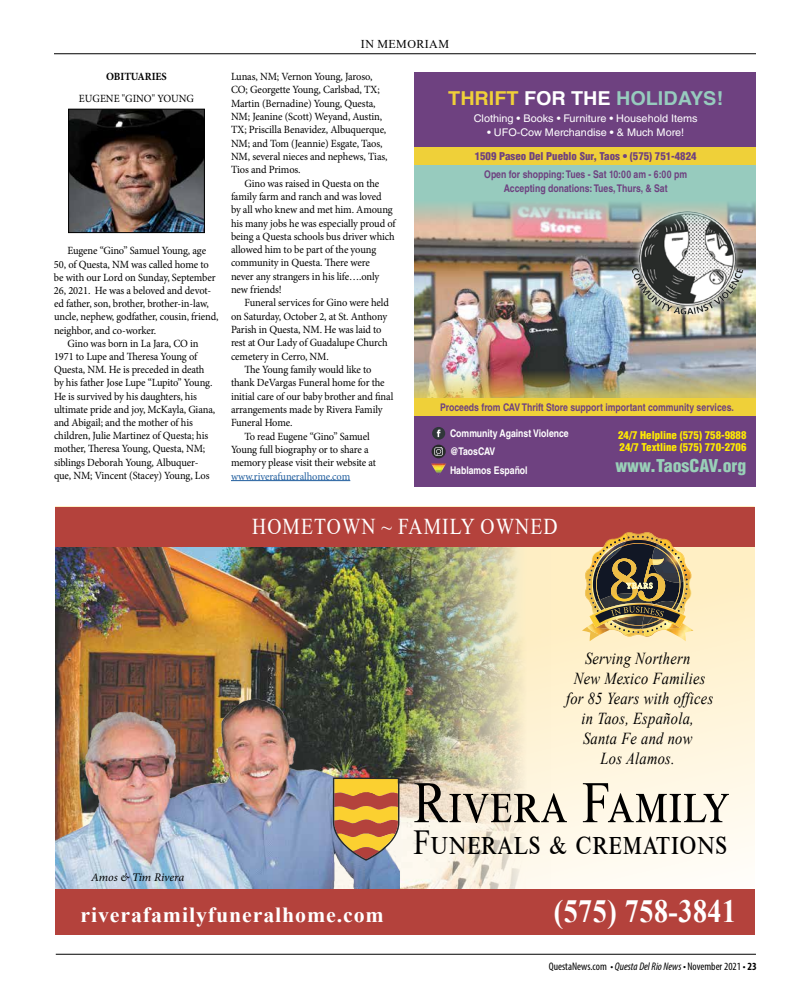
<style>
.page{position:relative;width:792px;height:1008px;background:#fff}
.page>*{position:absolute;margin:0;border:0;box-sizing:border-box;transform-origin:0 0}
.t1{font:58.9px "Times New Roman";letter-spacing:.02em;color:#000;scale:.87 1}
.t2{font:35.1px "Times New Roman";letter-spacing:.02em;color:#000;scale:.87 1}
.t3{font:700 32.4px "Times New Roman";letter-spacing:.02em;color:#fff;scale:.87 1}
.t4{font:22.6px "Times New Roman";letter-spacing:.055em;color:#fff;scale:.87 1}
.t5{font:700 21.5px "Times New Roman";letter-spacing:.04em;color:#fff}
.t6{font:700 19.2px "Helvetica";color:#97cbbe}
.t7{font:900 condensed 17.3px "Helvetica LT Std";color:#99d0b8}
.t8{font:italic 16.7px/20.1px "Times New Roman";letter-spacing:.02em;color:#000;text-align:center;scale:.87 1}
.t9{font:12px "Times New Roman";letter-spacing:.035em;color:#000}
.t10{font:italic 11.7px "Minion Pro";letter-spacing:-.015em;color:#000}
.t11{font:11px/13.3px "Minion Pro";letter-spacing:-.015em;color:#000;scale:.95 1}
.t12{font:condensed 11px "Myriad Pro";color:#000}
.t13{font:11px "Minion Pro";letter-spacing:-.005em;color:#215e9e;scale:.95 1}
.t14{font:700 11px "Minion Pro";letter-spacing:-.01em;color:#000;scale:.95 1}
.t15{font:700 10.5px/13.4px "Helvetica LT Std";color:#6e4180;text-align:center;scale:.82 1}
.t16{font:10.5px "Helvetica LT Std";color:#fff}
.t17{font:900 condensed 10.5px/12.7px "Helvetica LT Std";color:#ffea00}
.t18{font:900 condensed 10.5px "Helvetica LT Std";color:#6e4180}
.t19{font:700 10.5px "Helvetica LT Std";color:#fff;scale:.82 1}
.t20{font:700 10.5px "Helvetica LT Std";letter-spacing:-.02em;color:#fff;scale:.82 1}
.t21{font:7.8px "Minion Pro";letter-spacing:.08em;color:#fdf7c0}
.s1{color:#efd039}
.s2{color:#fff}
.s3{font-weight:700}
.s4{font-style:italic}
</style>
<div class="page">
<hr style="left:56px;top:954px;width:700px;height:1px;background:#000">
<hr style="left:54px;top:54px;width:702px;height:1px;background:#000">
<svg style="left:55px;top:506px;width:700px;height:384px"></svg>
<img style="left:55px;top:546px;width:495px;height:344px">
<div style="left:55px;top:507px;width:700px;height:39px;background:#b4423c"></div>
<img style="left:55px;top:697px;width:345px;height:193px">
<div style="left:55px;top:890px;width:700px;height:45px;background:#b4423c"></div>
<svg style="left:333px;top:778px;width:66px;height:83px;background:#c7904b"></svg>
<img style="left:582px;top:532px;width:111px;height:109px">
<div style="left:415px;top:72px;width:341px;height:414px;background:#6e4180"></div>
<img style="left:415px;top:226px;width:341px;height:143px">
<img style="left:414px;top:369px;width:342px;height:30px">
<div style="left:626px;top:206px;width:122px;height:113px;background:#fff;opacity:.75"></div>
<img style="left:630px;top:226px;width:114px;height:90px">
<div style="left:415px;top:164px;width:341px;height:34px;background:#97cbbe"></div>
<img style="left:414px;top:197px;width:342px;height:29px">
<div style="left:414px;top:399px;width:342px;height:17px;background:#efd039"></div>
<div style="left:414px;top:147px;width:342px;height:18px;background:#efd039"></div>
<img style="left:431px;top:463px;width:15px;height:11px">
<div style="left:432px;top:445px;width:14px;height:13px;background:#282b2a;border-radius:50%"></div>
<svg style="left:434px;top:447px;width:9px;height:9px"></svg>
<svg style="left:432px;top:427px;width:13px;height:13px"></svg>
<svg style="left:437px;top:430px;width:3px;height:7px"></svg>
<img style="left:70px;top:111px;width:133px;height:120px">
<div style="left:68px;top:109px;width:137px;height:124px;border:1px solid #000"></div>
<hr style="left:231px;top:480px;width:119px;height:1px;background:#215e9e">
<p class="t14" style="left:106px;top:69px;width:65px">OBITUARIES</p>
<p class="t11" style="left:79px;top:92px;width:123px">EUGENE "GINO" YOUNG</p>
<p class="t11" style="left:68px;top:244px;width:147px">Eugene “Gino” Samuel Young, age</p>
<p class="t11" style="left:54px;top:257px;width:164px">50, of Questa, NM was called home to</p>
<p class="t11" style="left:54px;top:271px;width:172px">be with our Lord on Sunday, September</p>
<p class="t11" style="left:54px;top:284px;width:167px">26, 2021. He was a beloved and devot-</p>
<p class="t11" style="left:54px;top:297px;width:164px">ed father, son, brother, brother-in-law,</p>
<p class="t11" style="left:54px;top:310px;width:175px">uncle, nephew, godfather, cousin, friend,</p>
<p class="t11" style="left:54px;top:323px;width:109px">neighbor, and co-worker.</p>
<p class="t11" style="left:68px;top:337px;width:140px">Gino was born in La Jara, CO in</p>
<p class="t11" style="left:54px;top:350px;width:153px">1971 to Lupe and Theresa Young of</p>
<p class="t11" style="left:54px;top:363px;width:160px">Questa, NM. He is preceded in death</p>
<p class="t11" style="left:54px;top:376px;width:168px">by his father Jose Lupe “Lupito” Young.</p>
<p class="t11" style="left:54px;top:389px;width:152px">He is survived by his daughters, his</p>
<p class="t11" style="left:54px;top:403px;width:171px">ultimate pride and joy, McKayla, Giana,</p>
<p class="t11" style="left:54px;top:416px;width:148px">and Abigail; and the mother of his</p>
<p class="t11" style="left:54px;top:429px;width:164px">children, Julie Martinez of Questa; his</p>
<p class="t11" style="left:54px;top:442px;width:161px">mother, Theresa Young, Questa, NM;</p>
<p class="t11" style="left:54px;top:455px;width:154px">siblings Deborah Young, Albuquer-</p>
<p class="t11" style="left:54px;top:469px;width:165px">que, NM; Vincent (Stacey) Young, Los</p>
<p class="t9" style="left:361px;top:36px;width:90px">IN MEMORIAM</p>
<p class="t11" style="left:231px;top:70px;width:166px">Lunas, NM; Vernon Young, Jaroso, CO; Georgette Young, Carlsbad, TX; Martin (Bernadine) Young, Questa, NM; Jeanine (Scott) Weyand, Austin, TX; Priscilla Benavidez, Albuquerque, NM; and Tom (Jeannie) Esgate, Taos, NM, several nieces and nephews, Tias, Tios and Primos.</p>
<p class="t11" style="left:231px;top:176px;width:176px;text-indent:14px">Gino was raised in Questa on the family farm and ranch and was loved<br>by all who knew and met him. Amoung his many jobs he was especially proud of being a Questa schools bus driver which allowed him to be part of the young community in Questa. There were<br>never any strangers in his life….only new friends!</p>
<p class="t11" style="left:245px;top:296px;width:154px">Funeral services for Gino were held</p>
<p class="t11" style="left:231px;top:310px;width:166px">on Saturday, October 2, at St. Anthony</p>
<p class="t11" style="left:231px;top:323px;width:160px">Parish in Questa, NM. He was laid to</p>
<p class="t11" style="left:231px;top:336px;width:166px">rest at Our Lady of Guadalupe Church</p>
<p class="t11" style="left:231px;top:350px;width:105px">cemetery in Cerro, NM.</p>
<p class="t11" style="left:245px;top:363px;width:135px">The Young family would like to</p>
<p class="t11" style="left:231px;top:376px;width:163px">thank DeVargas Funeral home for the</p>
<p class="t11" style="left:231px;top:390px;width:172px">initial care of our baby brother and final</p>
<p class="t11" style="left:231px;top:403px;width:161px">arrangements made by Rivera Family</p>
<p class="t11" style="left:231px;top:416px;width:66px">Funeral Home.</p>
<p class="t11" style="left:245px;top:430px;width:133px">To read Eugene “Gino” Samuel</p>
<p class="t11" style="left:231px;top:443px;width:146px">Young full biography or to share a</p>
<p class="t11" style="left:231px;top:456px;width:154px">memory please visit their website at</p>
<p class="t13" style="left:231px;top:469px;width:127px">www.riverafuneralhome.com</p>
<h3 class="t6" style="left:448px;top:83px;width:276px"><span class="s1">THRIFT</span> <span class="s2">FOR THE</span> HOLIDAYS!</h3>
<p class="t16" style="left:474px;top:113px;width:225px">Clothing • Books • Furniture • Household Items</p>
<p class="t16" style="left:487px;top:126px;width:199px">• UFO-Cow Merchandise <span class="s3">•</span> &amp; Much More!</p>
<p class="t15" style="left:484px;top:168px;width:249px">Open for shopping: Tues - Sat 10:00 am - 6:00 pm<br>Accepting donations: Tues, Thurs, &amp; Sat</p>
<p class="t18" style="left:475px;top:149px;width:223px">1509 Paseo Del Pueblo Sur, Taos • (575) 751-4824</p>
<p class="t15" style="left:440px;top:401px;width:360px">Proceeds from CAV Thrift Store support important community services.</p>
<p class="t19" style="left:450px;top:427px;width:146px">Community Against Violence</p>
<p class="t19" style="left:450px;top:464px;width:96px">Hablamos Español</p>
<p class="t20" style="left:450px;top:445px;width:57px">@TaosCAV</p>
<p class="t17" style="left:618px;top:429px;width:130px">24/7 Helpline (575) 758-9888<br>24/7 Textline (575) 770-2706</p>
<h3 class="t7" style="left:615px;top:455px;width:133px">www.TaosCAV.org</h3>
<h3 class="t4" style="left:252px;top:511px;width:353px">HOMETOWN ~ FAMILY OWNED</h3>
<p class="t21" style="left:626px;top:581px;width:28px">YEARS</p>
<p class="t10" style="left:91px;top:869px;width:95px">Amos &amp; Tim Rivera</p>
<h3 class="t8" style="left:566px;top:648px;width:171px">Serving Northern<br>New Mexico Families for 85 Years with offices in Taos, Española,<br>Santa Fe and now<br>Los Alamos.</h3>
<h1 class="t1" style="left:413px;top:761px;width:364px">Rivera Family</h1>
<h2 class="t2" style="left:413px;top:818px;width:362px">Funerals &amp; cremations</h2>
<h3 class="t5" style="left:80px;top:899px;width:305px">riverafamilyfuneralhome.com</h3>
<h3 class="t3" style="left:554px;top:888px;width:211px">(575) 758-3841</h3>
<p class="t12" style="left:549px;top:960px;width:209px">QuestaNews.com • <span class="s4">Questa Del Rio News •</span> November 2021 • <span class="s3">23</span></p>
</div>
